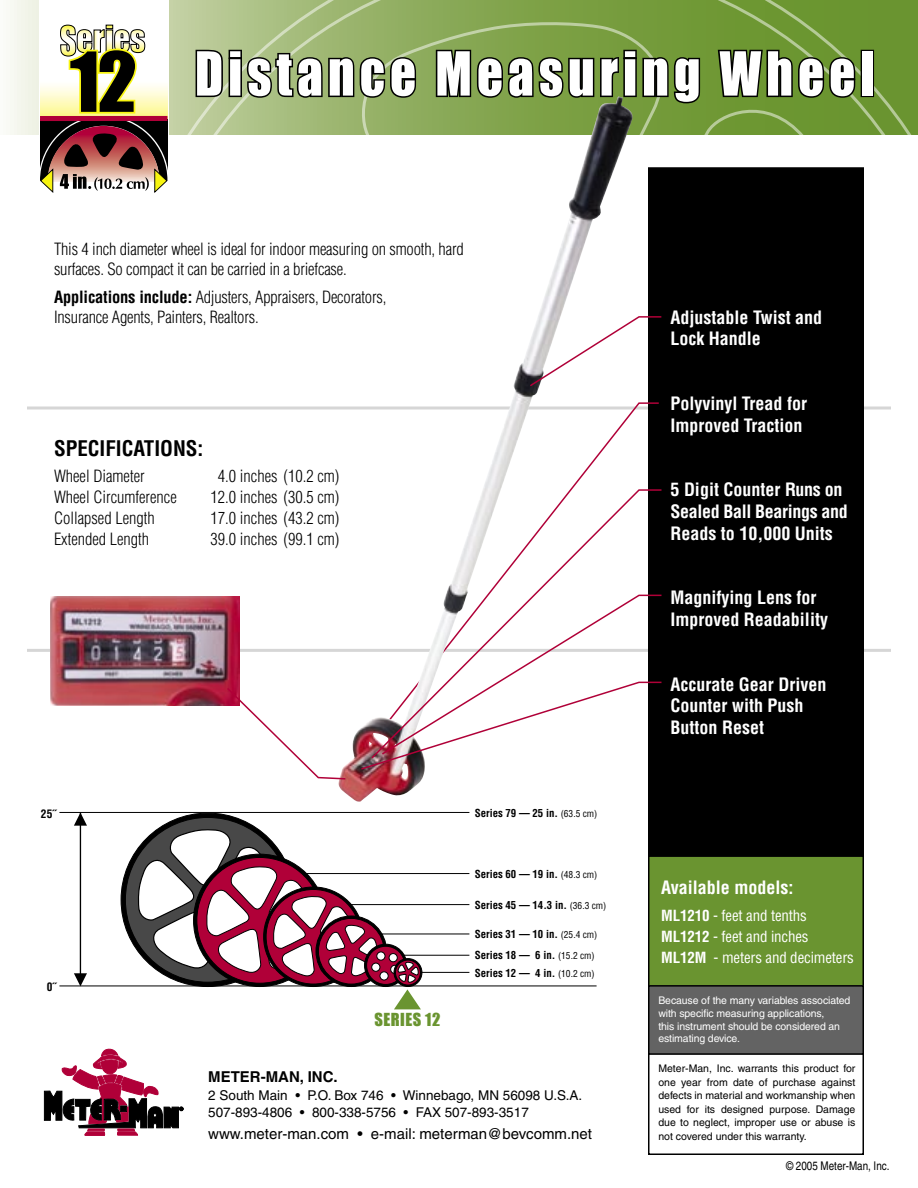
<style>
.page{position:relative;width:918px;height:1188px;background:#fff}
.page>*{position:absolute;margin:0;border:0;box-sizing:border-box;transform-origin:0 0}
.t1{font:56.1px "Impact";letter-spacing:.1em;color:#fff;scale:.91 1}
.t2{font:700 condensed 21px "Helvetica";color:#000}
.t3{font:700 condensed 18px/21.6px "Helvetica";color:#fff}
.t4{font:300 condensed 16.5px/19.8px "Helvetica";letter-spacing:-.01em;color:#000}
.t5{font:16.5px "Impact";letter-spacing:.03em;color:#6a9430}
.t6{font:condensed 15px/21px "Helvetica";letter-spacing:-.01em;color:#fff}
.t7{font:15px "Helvetica";color:#000}
.t8{font:700 15px "Helvetica";color:#000}
.t9{font:13.5px/16.5px "Helvetica";color:#000}
.t10{font:condensed 12px "Helvetica";color:#000}
.t11{font:700 condensed 11.55px "Helvetica";color:#000}
.t12{font:700 condensed 10.8px "Helvetica";color:#000}
.t13{font:10.5px/13.5px "Helvetica";color:#000;text-align:justify}
.t14{font:10.5px/12.6px "Helvetica";letter-spacing:-.01em;color:#fff}
.s1{font-weight:700}
.s2{font-size:10.8px}
.s3{font-weight:400;font-size:9.45px}
</style>
<div class="page">
<hr style="left:27px;top:649px;width:864px;height:3px;background:#d6d6d6">
<svg style="left:27px;top:406px;width:864px;height:4px"></svg>
<div style="left:649px;top:168px;width:214px;height:690px;background:#000"></div>
<div style="left:648px;top:167px;width:216px;height:692px;border:2px solid #000"></div>
<hr style="left:265px;top:873px;width:204px;height:1px;background:#000">
<hr style="left:309px;top:904px;width:160px;height:1px;background:#000">
<hr style="left:359px;top:955px;width:110px;height:1px;background:#000">
<hr style="left:337px;top:934px;width:132px;height:1px;background:#000">
<hr style="left:376px;top:972px;width:93px;height:1px;background:#000">
<div style="left:121px;top:813px;width:173px;height:174px;background:#000;border-radius:50%"></div>
<div style="left:125px;top:817px;width:165px;height:165px;background:#484848;border-radius:50%"></div>
<div style="left:316px;top:916px;width:71px;height:71px;background:#000;border-radius:50%"></div>
<svg style="left:318px;top:918px;width:66px;height:66px"></svg>
<svg style="left:138px;top:828px;width:240px;height:149px"></svg>
<div style="left:365px;top:944px;width:42px;height:43px;background:#000;border-radius:50%"></div>
<div style="left:364px;top:944px;width:43px;height:43px;border:1px solid #000;border-radius:50%"></div>
<svg style="left:367px;top:946px;width:38px;height:38px"></svg>
<div style="left:367px;top:946px;width:38px;height:39px;border:1px solid #000;border-radius:50%"></div>
<div style="left:377px;top:952px;width:8px;height:8px;background:#fff;border-radius:50%"></div>
<div style="left:376px;top:952px;width:9px;height:8px;border:1px solid #000;border-radius:50%"></div>
<div style="left:389px;top:954px;width:8px;height:8px;background:#fff;border-radius:50%"></div>
<div style="left:389px;top:953px;width:9px;height:9px;border:1px solid #000;border-radius:50%"></div>
<svg style="left:391px;top:965px;width:8px;height:9px"></svg>
<div style="left:390px;top:965px;width:9px;height:9px;border:1px solid #000;border-radius:50%"></div>
<div style="left:380px;top:972px;width:8px;height:8px;background:#fff;border-radius:50%"></div>
<div style="left:380px;top:972px;width:9px;height:8px;border:1px solid #000;border-radius:50%"></div>
<div style="left:372px;top:963px;width:8px;height:8px;background:#fff;border-radius:50%"></div>
<div style="left:371px;top:963px;width:9px;height:9px;border:1px solid #000;border-radius:50%"></div>
<div style="left:394px;top:959px;width:28px;height:28px;background:#000;border-radius:50%"></div>
<div style="left:394px;top:959px;width:28px;height:28px;border:1px solid #000;border-radius:50%"></div>
<svg style="left:395px;top:960px;width:25px;height:25px"></svg>
<div style="left:395px;top:960px;width:26px;height:25px;border:1px solid #000;border-radius:50%"></div>
<svg style="left:398px;top:962px;width:21px;height:21px"></svg>
<hr style="left:80px;top:812px;width:1px;height:164px;background:#000">
<svg style="left:74px;top:813px;width:13px;height:13px"></svg>
<svg style="left:74px;top:973px;width:13px;height:13px"></svg>
<hr style="left:59px;top:812px;width:410px;height:1px;background:#000">
<hr style="left:59px;top:986px;width:538px;height:1px;background:#000">
<div style="left:0;top:0;width:918px;height:135px;background:#f4f6ed"></div>
<svg style="left:169px;top:0;width:749px;height:135px;background:#8cab5c"></svg>
<svg style="left:44px;top:1049px;width:139px;height:87px"></svg>
<svg style="left:194px;top:48px;width:224px;height:52px;background:#6f7e54"></svg>
<svg style="left:434px;top:15px;width:268px;height:90px;background:#648039"></svg>
<svg style="left:716px;top:47px;width:141px;height:82px;background:#58782a"></svg>
<div style="left:861px;top:50px;width:13px;height:47px;border:3px solid #000"></div>
<div style="left:39px;top:0;width:130px;height:194px;background:#fff"></div>
<svg style="left:40px;top:25px;width:128px;height:168px"></svg>
<img style="left:338px;top:97px;width:295px;height:705px">
<div style="left:648px;top:1053px;width:216px;height:102px;border:2px solid #000"></div>
<svg style="left:528px;top:315px;width:134px;height:73px"></svg>
<svg style="left:370px;top:489px;width:292px;height:192px"></svg>
<svg style="left:394px;top:989px;width:27px;height:20px"></svg>
<img style="left:50px;top:596px;width:189px;height:109px">
<svg style="left:226px;top:686px;width:121px;height:94px"></svg>
<img style="left:360px;top:681px;width:291px;height:90px">
<div style="left:649px;top:856px;width:214px;height:131px;background:#6a9430"></div>
<div style="left:648px;top:855px;width:216px;height:133px;border:2px solid #000"></div>
<svg style="left:380px;top:594px;width:282px;height:162px"></svg>
<div style="left:649px;top:986px;width:214px;height:68px;background:#636363"></div>
<div style="left:648px;top:985px;width:216px;height:70px;border:2px solid #000"></div>
<h1 class="t1" style="left:195px;top:39px;width:748px">Distance Measuring Wheel</h1>
<p class="t4" style="left:54px;top:239px;width:411px">This 4 inch diameter wheel is ideal for indoor measuring on smooth, hard surfaces. So compact it can be carried in a briefcase.</p>
<p class="t4" style="left:54px;top:287px;width:334px"><span class="s1">Applications include:</span> Adjusters, Appraisers, Decorators,<br>Insurance Agents, Painters, Realtors.</p>
<p class="t2" style="left:54px;top:435px;width:151px">SPECIFICATIONS:</p>
<p class="t4" style="left:54px;top:466px;width:92px">Wheel Diameter</p>
<p class="t4" style="left:218px;top:466px;width:123px">4.0 inches (10.2 cm)</p>
<p class="t4" style="left:54px;top:487px;width:124px">Wheel Circumference</p>
<p class="t4" style="left:211px;top:487px;width:130px">12.0 inches (30.5 cm)</p>
<p class="t4" style="left:54px;top:508px;width:102px">Collapsed Length</p>
<p class="t4" style="left:211px;top:508px;width:130px">17.0 inches (43.2 cm)</p>
<p class="t4" style="left:54px;top:529px;width:97px">Extended Length</p>
<p class="t4" style="left:211px;top:529px;width:130px">39.0 inches (99.1 cm)</p>
<p class="t11" style="left:41px;top:807px;width:17px">25<span class="s2">˝</span></p>
<p class="t12" style="left:475px;top:806px;width:124px">Series 79 — 25 in. <span class="s3">(63.5 cm)</span></p>
<p class="t12" style="left:475px;top:867px;width:124px">Series 60 — 19 in. <span class="s3">(48.3 cm)</span></p>
<p class="t12" style="left:475px;top:898px;width:133px">Series 45 — 14.3 in. <span class="s3">(36.3 cm)</span></p>
<p class="t11" style="left:47px;top:979px;width:11px">0<span class="s2">˝</span></p>
<p class="t5" style="left:375px;top:1010px;width:67px">SERIES 12</p>
<p class="t12" style="left:475px;top:927px;width:124px">Series 31 — 10 in. <span class="s3">(25.4 cm)</span></p>
<p class="t12" style="left:475px;top:966px;width:122px">Series 12 — 4 in. <span class="s3">(10.2 cm)</span></p>
<p class="t12" style="left:475px;top:949px;width:122px">Series 18 — 6 in. <span class="s3">(15.2 cm)</span></p>
<p class="t8" style="left:208px;top:1067px;width:131px">METER-MAN, INC.</p>
<p class="t9" style="left:208px;top:1087px;width:376px">2 South Main • P.O. Box 746 • Winnebago, MN 56098 U.S.A.<br>507-893-4806 • 800-338-5756 • FAX 507-893-3517</p>
<p class="t7" style="left:208px;top:1125px;width:385px">www.meter-man.com • e-mail: meterman@bevcomm.net</p>
<p class="t3" style="left:670px;top:306px;width:153px">Adjustable Twist and<br>Lock Handle</p>
<p class="t3" style="left:670px;top:393px;width:138px">Polyvinyl Tread for<br>Improved Traction</p>
<p class="t3" style="left:670px;top:479px;width:179px">5 Digit Counter Runs on<br>Sealed Ball Bearings and<br>Reads to 10,000 Units</p>
<p class="t3" style="left:670px;top:587px;width:159px">Magnifying Lens for<br>Improved Readability</p>
<p class="t3" style="left:670px;top:673px;width:157px">Accurate Gear Driven<br>Counter with Push<br>Button Reset</p>
<p class="t3" style="left:661px;top:876px;width:134px">Available models:</p>
<p class="t6" style="left:661px;top:905px;width:194px"><span class="s1">ML1210</span> - feet and tenths<br><span class="s1">ML1212</span> - feet and inches<br><span class="s1">ML12M</span> - meters and decimeters</p>
<p class="t14" style="left:658px;top:994px;width:194px">Because of the many variables associated with specific measuring applications,<br>this instrument should be considered an estimating device.</p>
<p class="t13" style="left:658px;top:1062px;width:198px">Meter-Man, Inc. warrants this product for one year from date of purchase against defects in material and workmanship when used for its designed purpose. Damage due to neglect, improper use or abuse is not covered under this warranty.</p>
<p class="t10" style="left:786px;top:1159px;width:105px">© 2005 Meter-Man, Inc.</p>
</div>
